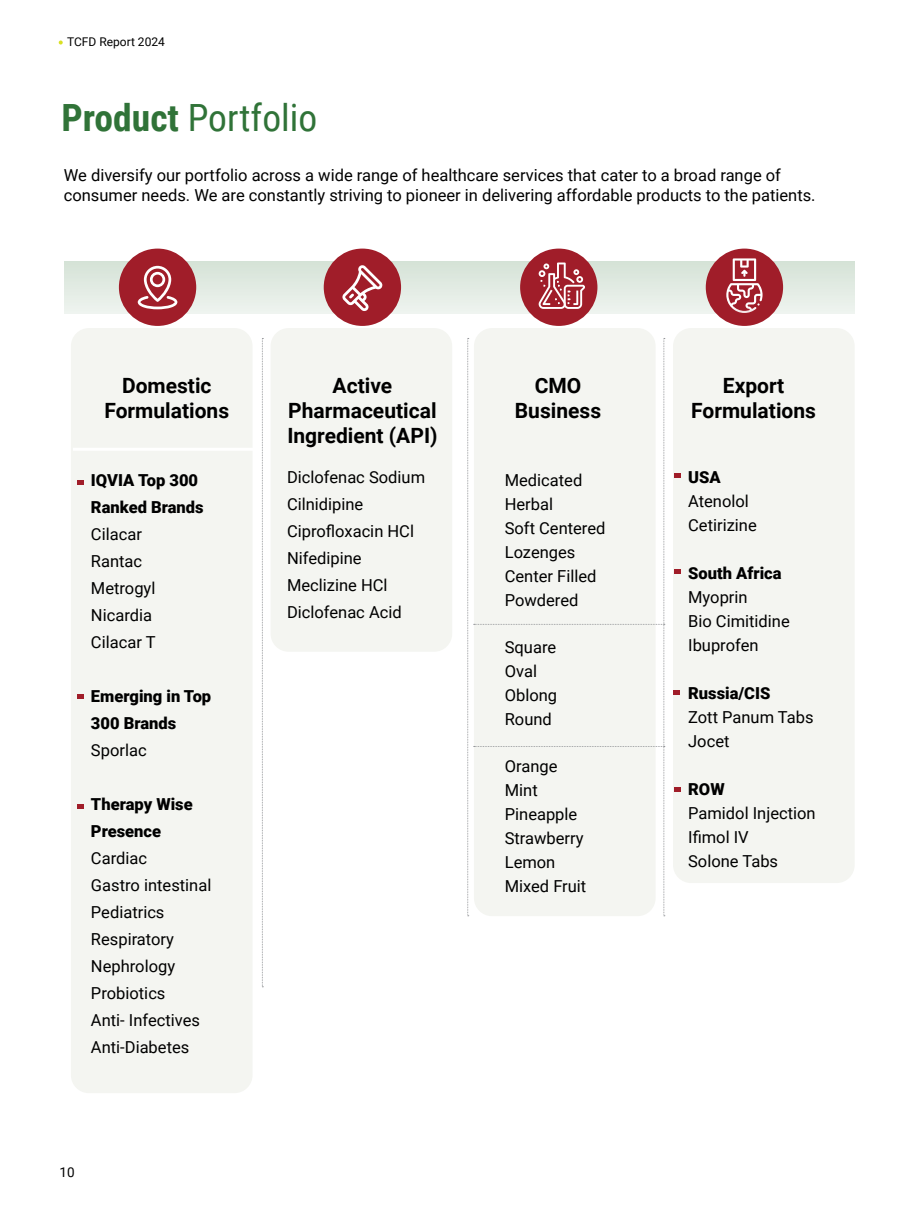
<style>
.page{position:relative;width:919px;height:1217px;background:#fff}
.page>*{position:absolute;margin:0;border:0;box-sizing:border-box;transform-origin:0 0}
.t1{font:37.5px "Roboto Condensed";color:#307338}
.t2{font:700 21px/25.2px "Roboto";color:#000;text-align:center}
.t3{font:16.5px/24px "Roboto";color:#000}
.t4{font:900 16.5px/27px "Roboto";color:#000}
.t5{font:13.5px "Roboto";color:#000}
.t6{font:12px "Roboto";color:#000}
.s1{font-weight:700}
</style>
<div class="page">
<svg style="left:59px;top:40px;width:4px;height:5px"></svg>
<div style="left:71px;top:328px;width:181px;height:764px;background:#f4f5f1;border-radius:18px"></div>
<div style="left:270px;top:328px;width:182px;height:323px;background:#f4f5f1;border-radius:18px"></div>
<div style="left:673px;top:328px;width:181px;height:554px;background:#f4f5f1;border-radius:18px"></div>
<div style="left:64px;top:261px;width:791px;height:52px;background:#e1ebe2"></div>
<div style="left:324px;top:248px;width:77px;height:78px;background:#a01d29;border-radius:50%"></div>
<svg style="left:342px;top:265px;width:41px;height:46px"></svg>
<div style="left:705px;top:248px;width:78px;height:78px;background:#a01d29;border-radius:50%"></div>
<svg style="left:726px;top:258px;width:36px;height:55px"></svg>
<div style="left:520px;top:248px;width:77px;height:78px;background:#a01d29;border-radius:50%"></div>
<svg style="left:538px;top:262px;width:47px;height:47px"></svg>
<svg style="left:77px;top:480px;width:7px;height:5px"></svg>
<svg style="left:673px;top:690px;width:6px;height:4px"></svg>
<svg style="left:674px;top:787px;width:6px;height:4px"></svg>
<svg style="left:674px;top:473px;width:6px;height:5px"></svg>
<svg style="left:674px;top:569px;width:6px;height:5px"></svg>
<svg style="left:77px;top:804px;width:7px;height:4px"></svg>
<svg style="left:77px;top:694px;width:7px;height:4px"></svg>
<hr style="left:73px;top:447px;width:190px;height:3px;background:#fff">
<svg style="left:262px;top:338px;width:1px;height:649px"></svg>
<svg style="left:467px;top:338px;width:197px;height:578px"></svg>
<div style="left:119px;top:248px;width:77px;height:78px;background:#a01d29;border-radius:50%"></div>
<svg style="left:138px;top:266px;width:39px;height:43px"></svg>
<p class="t6" style="left:67px;top:33px;width:99px">TCFD Report 2024</p>
<h1 class="t1" style="left:61px;top:91px;width:257px"><span class="s1">Product</span> Portfolio</h1>
<p class="t3" style="left:64px;top:164px;width:753px;line-height:19.8px">We diversify our portfolio across a wide range of healthcare services that cater to a broad range of consumer needs. We are constantly striving to pioneer in delivering affordable products to the patients.</p>
<p class="t2" style="left:104px;top:372px;width:126px">Domestic<br>Formulations</p>
<p class="t2" style="left:287px;top:372px;width:152px">Active<br>Pharmaceutical<br>Ingredient (API)</p>
<p class="t2" style="left:515px;top:372px;width:88px">CMO<br>Business</p>
<p class="t2" style="left:691px;top:372px;width:126px">Export<br>Formulations</p>
<p class="t4" style="left:91px;top:466px;width:114px">IQVIA Top 300<br>Ranked Brands</p>
<p class="t3" style="left:91px;top:519px;width:66px;line-height:27px">Cilacar<br>Rantac<br>Metrogyl<br>Nicardia<br>Cilacar T</p>
<p class="t4" style="left:91px;top:681px;width:122px">Emerging in Top<br>300 Brands</p>
<p class="t3" style="left:91px;top:737px;width:57px">Sporlac</p>
<p class="t4" style="left:91px;top:789px;width:103px">Therapy Wise<br>Presence</p>
<p class="t3" style="left:91px;top:843px;width:122px;line-height:27px">Cardiac<br>Gastro intestinal<br>Pediatrics<br>Respiratory<br>Nephrology<br>Probiotics<br>Anti- Infectives<br>Anti-Diabetes</p>
<p class="t5" style="left:60px;top:1162px;width:17px">10</p>
<p class="t3" style="left:287px;top:463px;width:140px;line-height:27px">Diclofenac Sodium<br>Cilnidipine<br>Ciprofloxacin HCl<br>Nifedipine<br>Meclizine HCl<br>Diclofenac Acid</p>
<p class="t3" style="left:504px;top:467px;width:102px">Medicated<br>Herbal<br>Soft Centered<br>Lozenges<br>Center Filled<br>Powdered</p>
<p class="t4" style="left:688px;top:463px;width:34px">USA</p>
<p class="t3" style="left:688px;top:488px;width:70px">Atenolol<br>Cetirizine</p>
<p class="t4" style="left:688px;top:559px;width:95px">South Africa</p>
<p class="t3" style="left:688px;top:584px;width:103px">Myoprin<br>Bio Cimitidine<br>Ibuprofen</p>
<p class="t4" style="left:688px;top:679px;width:84px">Russia/CIS</p>
<p class="t3" style="left:688px;top:704px;width:127px">Zott Panum Tabs<br>Jocet</p>
<p class="t4" style="left:688px;top:775px;width:38px">ROW</p>
<p class="t3" style="left:688px;top:800px;width:129px">Pamidol Injection<br>Ifimol IV<br>Solone Tabs</p>
<p class="t3" style="left:504px;top:634px;width:54px">Square<br>Oval<br>Oblong<br>Round</p>
<p class="t3" style="left:504px;top:753px;width:83px">Orange<br>Mint<br>Pineapple<br>Strawberry<br>Lemon<br>Mixed Fruit</p>
</div>
